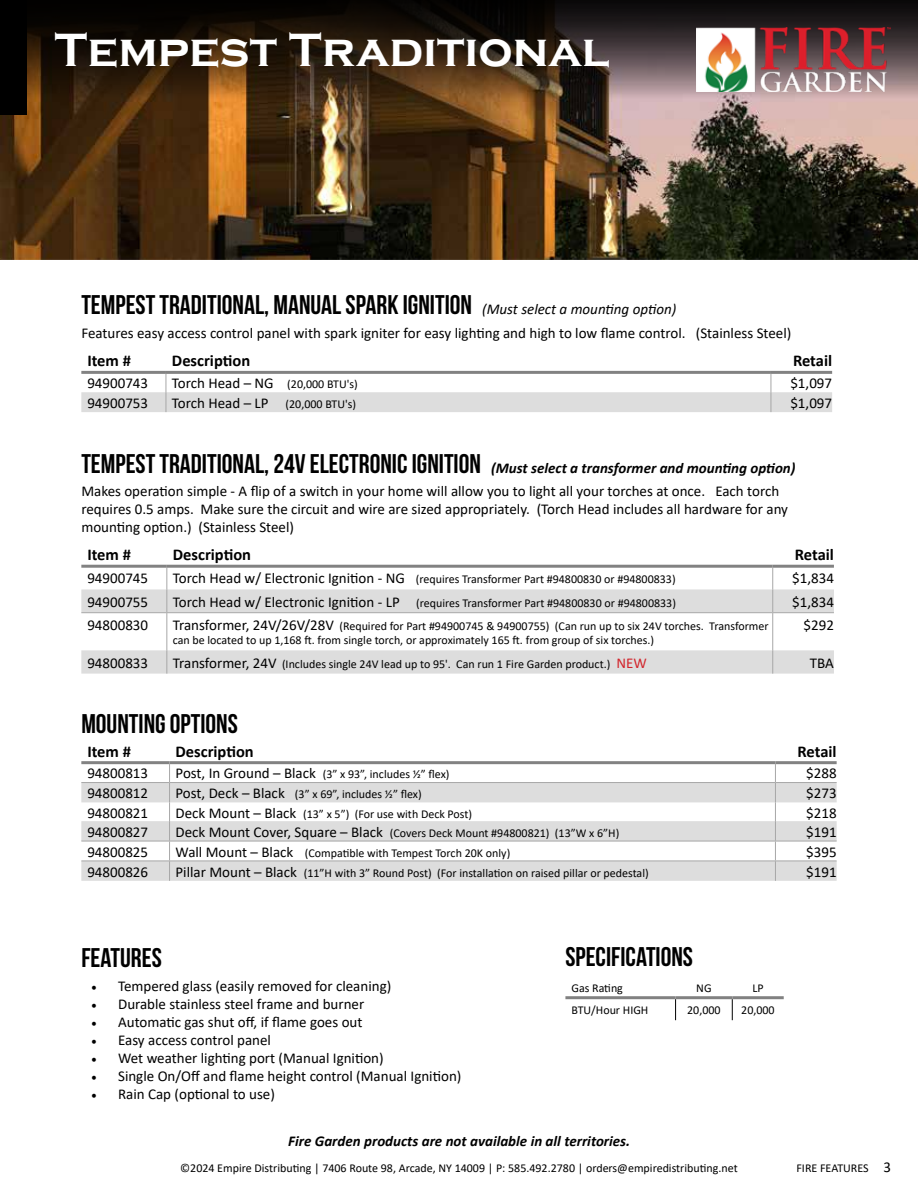
<style>
.page{position:relative;width:918px;height:1188px;background:#fff}
.page>*{position:absolute;margin:0;border:0;box-sizing:border-box;transform-origin:0 0}
.t1{font:700 48px "Copperplate Gothic";color:#fff}
.t2{font:27px "Bebas Neue";color:#000}
.t3{font:700 16.5px "Calibri";color:#000}
.t4{font:15px/18px "Calibri";color:#000}
.t5{font:italic 700 15px "Calibri";color:#000}
.t6{font:12px/14.4px "Calibri";color:#000}
.s1{font-family:"Calibri";font-style:italic;font-size:15px}
.s2{font-size:15px}
.s3{font-family:"Bebas Neue";font-weight:400;font-style:normal;font-size:27px}
.s4{font-size:15px;color:#d2232a}
.s5{font-family:"Minion Pro"}
</style>
<div class="page">
<img style="left:0;top:0;width:918px;height:259px">
<svg style="left:81px;top:374px;width:751px;height:38px"></svg>
<hr style="left:81px;top:371px;width:85px;height:3px;background:#828282">
<hr style="left:166px;top:371px;width:605px;height:3px;background:#828282">
<hr style="left:771px;top:371px;width:61px;height:3px;background:#828282">
<svg style="left:81px;top:589px;width:753px;height:85px;fill:#ddd"></svg>
<svg style="left:166px;top:568px;width:1px;height:44px"></svg>
<svg style="left:772px;top:568px;width:1px;height:44px"></svg>
<hr style="left:166px;top:613px;width:1px;height:37px;background:#a7a7a7">
<hr style="left:772px;top:613px;width:1px;height:37px;background:#a7a7a7">
<svg style="left:166px;top:650px;width:1px;height:24px"></svg>
<svg style="left:772px;top:650px;width:1px;height:24px"></svg>
<hr style="left:81px;top:565px;width:86px;height:3px;background:#828282">
<hr style="left:167px;top:565px;width:606px;height:3px;background:#828282">
<hr style="left:773px;top:565px;width:61px;height:3px;background:#828282">
<hr style="left:81px;top:612px;width:86px;height:1px;background:#a7a7a7">
<hr style="left:167px;top:612px;width:606px;height:1px;background:#a7a7a7">
<hr style="left:773px;top:612px;width:61px;height:1px;background:#a7a7a7">
<svg style="left:81px;top:783px;width:756px;height:98px;fill:#ddd"></svg>
<svg style="left:169px;top:764px;width:1px;height:117px"></svg>
<svg style="left:775px;top:764px;width:1px;height:117px"></svg>
<hr style="left:81px;top:761px;width:89px;height:3px;background:#828282">
<hr style="left:170px;top:761px;width:605px;height:3px;background:#828282">
<hr style="left:775px;top:761px;width:62px;height:3px;background:#828282">
<hr style="left:81px;top:861px;width:89px;height:1px;background:#a7a7a7">
<hr style="left:170px;top:861px;width:605px;height:1px;background:#a7a7a7">
<hr style="left:775px;top:861px;width:62px;height:1px;background:#a7a7a7">
<hr style="left:81px;top:782px;width:89px;height:1px;background:#a7a7a7">
<hr style="left:170px;top:782px;width:605px;height:1px;background:#a7a7a7">
<hr style="left:775px;top:782px;width:62px;height:1px;background:#a7a7a7">
<hr style="left:81px;top:841px;width:89px;height:1px;background:#a7a7a7">
<hr style="left:170px;top:841px;width:605px;height:1px;background:#a7a7a7">
<hr style="left:775px;top:841px;width:62px;height:1px;background:#a7a7a7">
<hr style="left:565px;top:996px;width:111px;height:3px;background:#818181">
<hr style="left:676px;top:996px;width:56px;height:3px;background:#818181">
<hr style="left:732px;top:996px;width:52px;height:3px;background:#818181">
<svg style="left:675px;top:999px;width:1px;height:21px"></svg>
<svg style="left:732px;top:999px;width:1px;height:21px"></svg>
<div style="left:0;top:0;width:26px;height:114px;background:#000"></div>
<img style="left:697px;top:27px;width:194px;height:64px">
<h1 class="t1" style="left:55px;top:24px;width:556px">Tempest Traditional</h1>
<h2 class="t2" style="left:81px;top:290px;width:597px">TEMPEST TRADITIONAL, MANUAL SPARK IGNITION <span class="s1">(Must select a mounting option)</span></h2>
<p class="t4" style="left:81px;top:324px;width:712px">Features easy access control panel with spark igniter for easy lighting and high to low flame control. (Stainless Steel)</p>
<h3 class="t3" style="left:87px;top:349px;width:45px">Item #</h3>
<h3 class="t3" style="left:172px;top:349px;width:80px">Description</h3>
<h3 class="t3" style="left:793px;top:349px;width:41px">Retail</h3>
<p class="t4" style="left:87px;top:374px;width:62px">94900743</p>
<p class="t6" style="left:172px;top:377px;width:187px"><span class="s2">Torch Head – NG</span> (20,000 BTU's)</p>
<p class="t4" style="left:790px;top:374px;width:43px">$1,097</p>
<p class="t4" style="left:87px;top:394px;width:62px">94900753</p>
<p class="t6" style="left:172px;top:397px;width:186px"><span class="s2">Torch Head – LP</span> (20,000 BTU's)</p>
<p class="t4" style="left:790px;top:394px;width:43px">$1,097</p>
<p class="t5" style="left:81px;top:457px;width:716px"><span class="s3">TEMPEST TRADITIONAL, 24V ELECTRONIC IGNITION</span> (Must select a transformer and mounting option)</p>
<p class="t4" style="left:81px;top:481px;width:708px">Makes operation simple - A flip of a switch in your home will allow you to light all your torches at once. Each torch requires 0.5 amps. Make sure the circuit and wire are sized appropriately. (Torch Head includes all hardware for any mounting option.) (Stainless Steel)</p>
<h3 class="t3" style="left:87px;top:543px;width:45px">Item #</h3>
<h3 class="t3" style="left:173px;top:543px;width:80px">Description</h3>
<h3 class="t3" style="left:795px;top:543px;width:41px">Retail</h3>
<p class="t4" style="left:87px;top:569px;width:62px">94900745</p>
<p class="t6" style="left:173px;top:572px;width:504px"><span class="s2">Torch Head w/ Electronic Ignition - NG</span> (requires Transformer Part #94800830 or #94800833)</p>
<p class="t4" style="left:792px;top:569px;width:43px">$1,834</p>
<p class="t4" style="left:87px;top:592px;width:62px">94900755</p>
<p class="t4" style="left:173px;top:592px;width:228px">Torch Head w/ Electronic Ignition - LP</p>
<p class="t6" style="left:416px;top:595px;width:261px">(requires Transformer Part #94800830 or #94800833)</p>
<p class="t4" style="left:792px;top:592px;width:43px">$1,834</p>
<p class="t4" style="left:87px;top:616px;width:62px">94800830</p>
<p class="t6" style="left:173px;top:618px;width:597px"><span class="s2">Transformer, 24V/26V/28V</span> (Required for Part #94900745 &amp; 94900755) (Can run up to six 24V torches. Transformer can be located to up 1,168 ft. from single torch, or approximately 165 ft. from group of six torches.)</p>
<p class="t4" style="left:804px;top:616px;width:32px">$292</p>
<p class="t4" style="left:87px;top:653px;width:62px">94800833</p>
<p class="t6" style="left:173px;top:656px;width:476px"><span class="s2">Transformer, 24V</span> (Includes single 24V lead up to 95'. Can run 1 Fire Garden product.) <span class="s4">NEW</span></p>
<p class="t4" style="left:810px;top:653px;width:26px">TBA</p>
<h2 class="t2" style="left:81px;top:709px;width:158px">MOUNTING OPTIONS</h2>
<h3 class="t3" style="left:87px;top:740px;width:45px">Item #</h3>
<h3 class="t3" style="left:176px;top:740px;width:80px">Description</h3>
<h3 class="t3" style="left:798px;top:740px;width:41px">Retail</h3>
<p class="t4" style="left:87px;top:764px;width:62px">94800813</p>
<p class="t6" style="left:176px;top:767px;width:275px"><span class="s2">Post, In Ground – Black</span> (3” x 93”, includes ½” flex)</p>
<p class="t4" style="left:806px;top:764px;width:32px">$288</p>
<p class="t4" style="left:87px;top:784px;width:62px">94800812</p>
<p class="t6" style="left:176px;top:787px;width:248px"><span class="s2">Post, Deck – Black</span> (3” x 69”, includes ½” flex)</p>
<p class="t4" style="left:806px;top:784px;width:32px">$273</p>
<p class="t4" style="left:87px;top:804px;width:62px">94800821</p>
<p class="t6" style="left:176px;top:807px;width:298px"><span class="s2">Deck Mount – Black</span> (13” x 5”) (For use with Deck Post)</p>
<p class="t4" style="left:806px;top:804px;width:32px">$218</p>
<p class="t4" style="left:87px;top:823px;width:62px">94800827</p>
<p class="t6" style="left:176px;top:825px;width:445px"><span class="s2">Deck Mount Cover, Square – Black</span> (Covers Deck Mount #94800821) (13”W x 6”H)</p>
<p class="t4" style="left:806px;top:823px;width:32px">$191</p>
<p class="t4" style="left:87px;top:842px;width:62px">94800825</p>
<p class="t6" style="left:176px;top:845px;width:336px"><span class="s2">Wall Mount – Black</span> (Compatible with Tempest Torch 20K only)</p>
<p class="t4" style="left:806px;top:842px;width:32px">$395</p>
<p class="t4" style="left:87px;top:862px;width:62px">94800826</p>
<p class="t6" style="left:176px;top:865px;width:475px"><span class="s2">Pillar Mount – Black</span> (11”H with 3” Round Post) (For installation on raised pillar or pedestal)</p>
<p class="t4" style="left:806px;top:862px;width:32px">$191</p>
<h2 class="t2" style="left:81px;top:943px;width:82px">FEATURES</h2>
<p class="t4" style="left:91px;top:977px;width:302px"><span class="s5">•</span> Tempered glass (easily removed for cleaning)</p>
<p class="t4" style="left:91px;top:995px;width:275px"><span class="s5">•</span> Durable stainless steel frame and burner</p>
<p class="t4" style="left:91px;top:1013px;width:273px"><span class="s5">•</span> Automatic gas shut off, if flame goes out</p>
<p class="t4" style="left:91px;top:1031px;width:181px"><span class="s5">•</span> Easy access control panel</p>
<p class="t4" style="left:91px;top:1049px;width:294px"><span class="s5">•</span> Wet weather lighting port (Manual Ignition)</p>
<p class="t4" style="left:91px;top:1067px;width:372px"><span class="s5">•</span> Single On/Off and flame height control (Manual Ignition)</p>
<p class="t4" style="left:91px;top:1085px;width:185px"><span class="s5">•</span> Rain Cap (optional to use)</p>
<h2 class="t2" style="left:565px;top:942px;width:129px">SPECIFICATIONS</h2>
<p class="t6" style="left:571px;top:980px;width:53px">Gas Rating</p>
<p class="t6" style="left:696px;top:980px;width:17px">NG</p>
<p class="t6" style="left:752px;top:980px;width:13px">LP</p>
<p class="t6" style="left:571px;top:1003px;width:78px">BTU/Hour HIGH</p>
<p class="t6" style="left:687px;top:1003px;width:35px">20,000</p>
<p class="t6" style="left:741px;top:1003px;width:35px">20,000</p>
<p class="t5" style="left:288px;top:1131px;width:343px">Fire Garden products are not available in all territories.</p>
<p class="t6" style="left:180px;top:1160px;width:559px">©2024 Empire Distributing | 7406 Route 98, Arcade, NY 14009 | P: 585.492.2780 | orders@empiredistributing.net</p>
<p class="t6" style="left:796px;top:1160px;width:96px">FIRE FEATURES <span class="s2">3</span></p>
</div>
